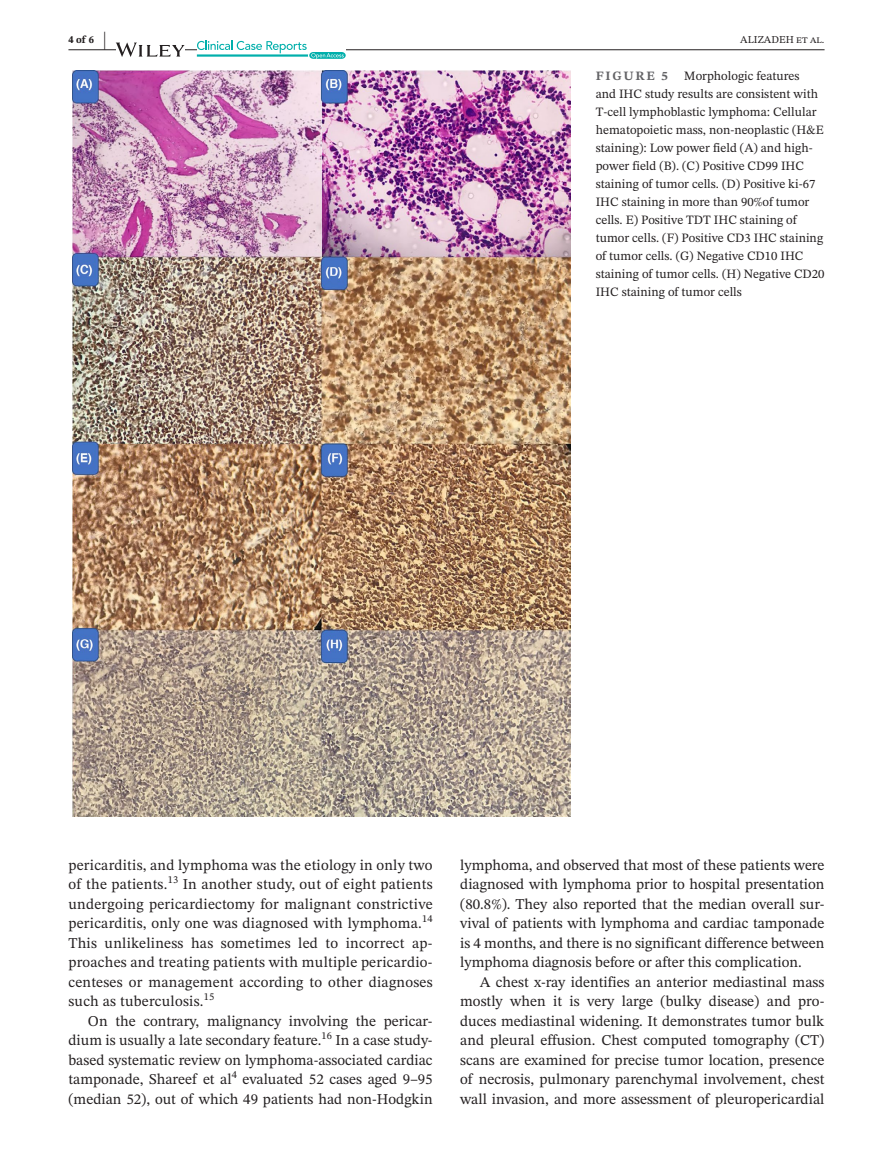
<style>
.page{position:relative;width:893px;height:1174px;background:#fff}
.page>*{position:absolute;margin:0;border:0;box-sizing:border-box;transform-origin:0 0}
.t1{font:15px/19.5px "STIX Two Text";color:#231f20;text-align:justify}
.t2{font:12.75px/18px "STIX Two Text";color:#231f20}
.t3{font:700 12.75px "STIX Two Text";letter-spacing:.14em;color:#636366}
.t4{font:10.5px "STIX Two Text";color:#231f20}
.t5{font:700 10.5px "STIX Two Text";color:#231f20}
.s1{font-size:21px}
</style>
<div class="page">
<hr style="left:68px;top:49px;width:756px;height:1px;background:#231f20">
<svg style="left:116px;top:43px;width:69px;height:14px"></svg>
<svg style="left:197px;top:41px;width:149px;height:18px"></svg>
<img style="left:73px;top:70px;width:497px;height:746px">
<p class="t5" style="left:68px;top:32px;width:39px">4 of 6 <span class="s1">|</span></p>
<p class="t4" style="left:740px;top:32px;width:86px">ALIZADEH et al.</p>
<p class="t2" style="left:596px;top:66px;width:230px;text-indent:89px">Morphologic features<br>and IHC study results are consistent with T-cell lymphoblastic lymphoma: Cellular hematopoietic mass, non-neoplastic (H&amp;E staining): Low power field (A) and high&shy;power field (B). (C) Positive CD99 IHC staining of tumor cells. (D) Positive ki-67<br>IHC staining in more than 90%of tumor cells. E) Positive TDT IHC staining of tumor cells. (F) Positive CD3 IHC staining of tumor cells. (G) Negative CD10 IHC staining of tumor cells. (H) Negative CD20<br>IHC staining of tumor cells</p>
<p class="t3" style="left:596px;top:66px;width:74px">FIGURE 5</p>
<p class="t1" style="left:68px;top:855px;width:366px">pericarditis, and lymphoma was the etiology in only two of the patients.</p>
<p class="t4" style="left:168px;top:871px;width:12px">13</p>
<p class="t1" style="left:68px;top:874px;width:366px;text-indent:114px">In another study, out of eight patients undergoing pericardiectomy for malignant constrictive pericarditis, only one was diagnosed with lymphoma.</p>
<p class="t4" style="left:422px;top:910px;width:12px">14</p>
<p class="t1" style="left:68px;top:933px;width:366px">This unlikeliness has sometimes led to incorrect ap&shy;proaches and treating patients with multiple pericardio&shy;centeses or management according to other diagnoses such as tuberculosis.</p>
<p class="t4" style="left:204px;top:988px;width:12px">15</p>
<p class="t1" style="left:68px;top:1011px;width:366px;text-indent:19px">On the contrary, malignancy involving the pericar&shy;dium is usually a late secondary feature.</p>
<p class="t4" style="left:322px;top:1027px;width:12px">16</p>
<p class="t1" style="left:68px;top:1030px;width:366px;text-indent:267px">In a case study&shy;based systematic review on lymphoma-associated cardiac tamponade, Shareef et al</p>
<p class="t4" style="left:232px;top:1066px;width:7px">4</p>
<p class="t1" style="left:68px;top:1069px;width:366px;text-align:right">evaluated 52 cases aged 9–95<br>(median 52), out of which 49 patients had non-Hodgkin</p>
<p class="t1" style="left:460px;top:855px;width:366px">lymphoma, and observed that most of these patients were diagnosed with lymphoma prior to hospital presentation (80.8%). They also reported that the median overall sur&shy;vival of patients with lymphoma and cardiac tamponade is 4 months, and there is no significant difference between lymphoma diagnosis before or after this complication.</p>
<p class="t1" style="left:460px;top:972px;width:366px;text-indent:20px">A chest x-ray identifies an anterior mediastinal mass mostly when it is very large (bulky disease) and pro&shy;duces mediastinal widening. It demonstrates tumor bulk and pleural effusion. Chest computed tomography (CT) scans are examined for precise tumor location, presence of necrosis, pulmonary parenchymal involvement, chest wall invasion, and more assessment of pleuropericardial</p>
</div>
